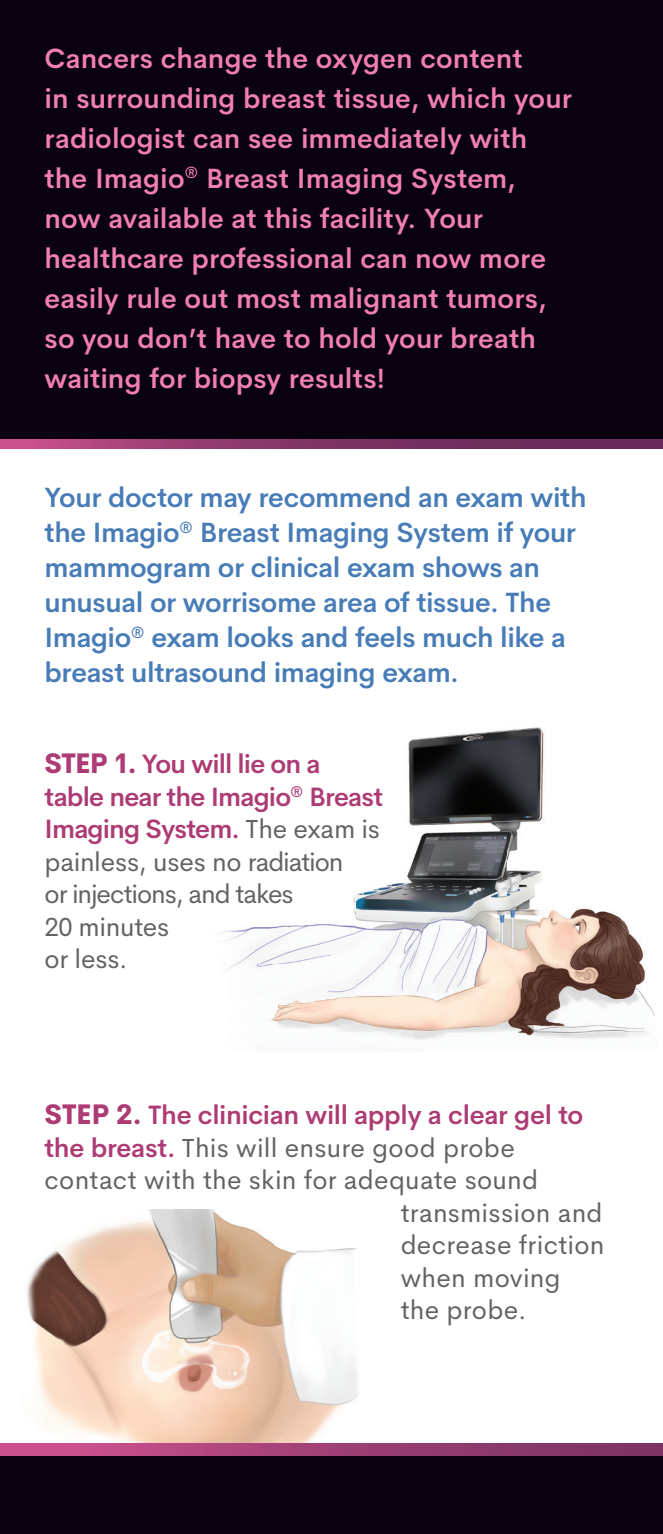
<style>
.page{position:relative;width:663px;height:1534px;background:#fff}
.page>*{position:absolute;margin:0;border:0;box-sizing:border-box;transform-origin:0 0}
.t1{font:600 27.5px/40px "Cerebri Sans";letter-spacing:.005em;color:#f17fb1}
.t2{font:600 27.5px/35px "Cerebri Sans";letter-spacing:-.015em;color:#477cb7}
.t3{font:26.25px/32.5px "Cerebri Sans";letter-spacing:-.03em;color:#636366}
.t4{font:26.25px "Cerebri Sans";letter-spacing:.005em;color:#636366}
.t5{font:600 26.25px "Cerebri Sans";letter-spacing:-.01em;color:#ad3b74}
.s1{font-weight:800;font-size:27.5px;color:#ad3b74}
.s2{font-weight:600;color:#ad3b74}
.s3{font-weight:800;font-size:27.5px}
</style>
<div class="page">
<svg style="left:0;top:439px;width:662px;height:10px;background:#873769"></svg>
<img style="left:20px;top:1210px;width:351px;height:234px">
<img style="left:221px;top:727px;width:434px;height:313px">
<div style="left:0;top:0;width:662px;height:439px;background:#0a020f"></div>
<div style="left:0;top:1444px;width:662px;height:73px;background:linear-gradient(to right,#cf538e,#763161)"></div>
<div style="left:0;top:1456px;width:662px;height:78px;background:#0a020f"></div>
<p class="t1" style="left:45px;top:36px;width:528px">Cancers change the oxygen content<br>in surrounding breast tissue, which your radiologist can see immediately with the Imagio<sup>®</sup> Breast Imaging System, now available at this facility. Your healthcare professional can now more easily rule out most malignant tumors, so you don’t have to hold your breath waiting for biopsy results!</p>
<p class="t2" style="left:45px;top:477px;width:543px">Your doctor may recommend an exam with the Imagio<sup>®</sup> Breast Imaging System if your mammogram or clinical exam shows an unusual or worrisome area of tissue. The Imagio<sup>®</sup> exam looks and feels much like a breast ultrasound imaging exam.</p>
<p class="t3" style="left:45px;top:745px;width:340px"><span class="s1">STEP 1.</span> <span class="s2">You will lie on a table near the Imagio</span><sup>®</sup> <span class="s2">Breast<br>Imaging System.</span> The exam is painless, uses no radiation<br>or injections, and takes<br>20 minutes<br>or less.</p>
<p class="t5" style="left:45px;top:1094px;width:540px"><span class="s3">STEP 2.</span> The clinician will apply a clear gel to</p>
<p class="t4" style="left:45px;top:1127px;width:471px"><span class="s2">the breast.</span> This will ensure good probe</p>
<p class="t4" style="left:45px;top:1159px;width:495px">contact with the skin for adequate sound</p>
<p class="t4" style="left:400px;top:1192px;width:203px">transmission and</p>
<p class="t4" style="left:400px;top:1224px;width:205px">decrease friction</p>
<p class="t4" style="left:400px;top:1257px;width:161px">when moving</p>
<p class="t4" style="left:400px;top:1289px;width:127px">the probe.</p>
</div>
